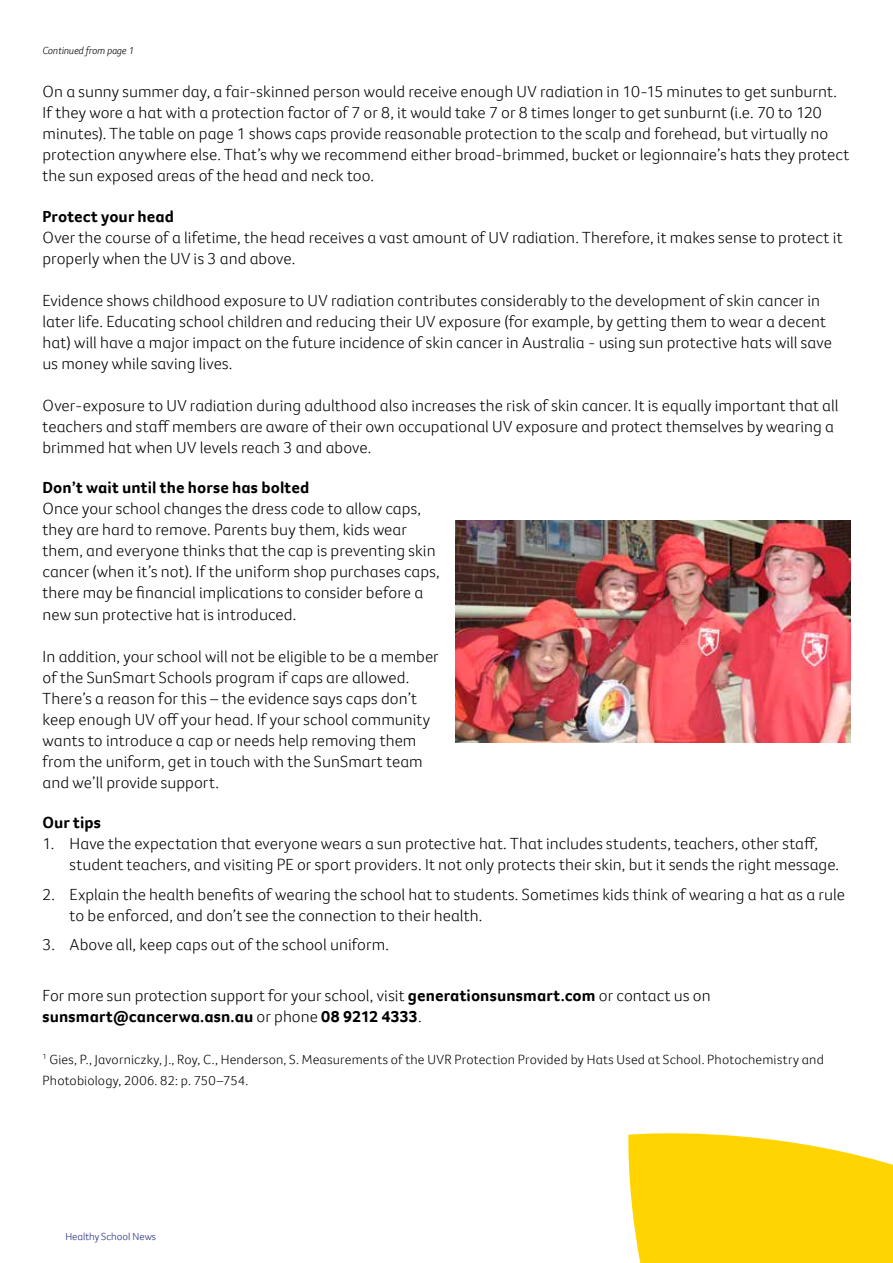
<style>
.page{position:relative;width:893px;height:1263px;background:#fff}
.page>*{position:absolute;margin:0;border:0;box-sizing:border-box;transform-origin:0 0}
.t1{font:300 16.5px/21px "Foco CC";color:#000}
.t2{font:700 16.5px "Foco CC";letter-spacing:.005em;color:#000}
.t3{font:300 13.5px/21px "Foco CC";letter-spacing:.015em;color:#000}
.t4{font:italic 300 10.5px "Foco CC";color:#000}
.t5{font:300 10.5px "Foco CC";color:#1f2879}
.s1{font-weight:700}
</style>
<div class="page">
<svg style="left:628px;top:1133px;width:265px;height:130px;background:#ffd715"></svg>
<img style="left:455px;top:521px;width:395px;height:221px">
<p class="t4" style="left:43px;top:43px;width:93px">Continued from page 1</p>
<p class="t1" style="left:43px;top:81px;width:808px">On a sunny summer day, a fair-skinned person would receive enough UV radiation in 10-15 minutes to get sunburnt.<br>If they wore a hat with a protection factor of 7 or 8, it would take 7 or 8 times longer to get sunburnt (i.e. 70 to 120 minutes). The table on page 1 shows caps provide reasonable protection to the scalp and forehead, but virtually no protection anywhere else. That’s why we recommend either broad-brimmed, bucket or legionnaire’s hats they protect the sun exposed areas of the head and neck too.</p>
<p class="t2" style="left:43px;top:205px;width:133px">Protect your head</p>
<p class="t1" style="left:43px;top:226px;width:801px">Over the course of a lifetime, the head receives a vast amount of UV radiation. Therefore, it makes sense to protect it properly when the UV is 3 and above.</p>
<p class="t1" style="left:43px;top:289px;width:791px">Evidence shows childhood exposure to UV radiation contributes considerably to the development of skin cancer in later life. Educating school children and reducing their UV exposure (for example, by getting them to wear a decent hat) will have a major impact on the future incidence of skin cancer in Australia - using sun protective hats will save us money while saving lives.</p>
<p class="t1" style="left:43px;top:394px;width:797px">Over-exposure to UV radiation during adulthood also increases the risk of skin cancer. It is equally important that all teachers and staff members are aware of their own occupational UV exposure and protect themselves by wearing a brimmed hat when UV levels reach 3 and above.</p>
<p class="t2" style="left:43px;top:477px;width:268px">Don’t wait until the horse has bolted</p>
<p class="t1" style="left:43px;top:498px;width:399px">Once your school changes the dress code to allow caps, they are hard to remove. Parents buy them, kids wear them, and everyone thinks that the cap is preventing skin cancer (when it’s not). If the uniform shop purchases caps, there may be financial implications to consider before a new sun protective hat is introduced.</p>
<p class="t1" style="left:43px;top:645px;width:398px">In addition, your school will not be eligible to be a member of the SunSmart Schools program if caps are allowed.<br>There’s a reason for this – the evidence says caps don’t keep enough UV off your head. If your school community wants to introduce a cap or needs help removing them from the uniform, get in touch with the SunSmart team and we’ll provide support.</p>
<p class="t2" style="left:43px;top:812px;width:60px">Our tips</p>
<p class="t1" style="left:70px;top:833px;width:771px;text-indent:-27px">1. Have the expectation that everyone wears a sun protective hat. That includes students, teachers, other staff, student teachers, and visiting PE or sport providers. It not only protects their skin, but it sends the right message.</p>
<p class="t1" style="left:70px;top:884px;width:777px;text-indent:-27px">2. Explain the health benefits of wearing the school hat to students. Sometimes kids think of wearing a hat as a rule to be enforced, and don’t see the connection to their health.</p>
<p class="t1" style="left:43px;top:934px;width:348px">3. Above all, keep caps out of the school uniform.</p>
<p class="t1" style="left:43px;top:985px;width:670px">For more sun protection support for your school, visit <span class="s1">generationsunsmart.com</span> or contact us on <span class="s1">sunsmart@cancerwa.asn.au</span> or phone <span class="s1">08 9212 4333</span>.</p>
<p class="t3" style="left:43px;top:1048px;width:783px"><sup>1</sup> Gies, P., Javorniczky, J., Roy, C., Henderson, S. Measurements of the UVR Protection Provided by Hats Used at School. Photochemistry and<br>Photobiology, 2006. 82: p. 750–754.</p>
<p class="t5" style="left:65px;top:1229px;width:92px">Healthy School News</p>
</div>
